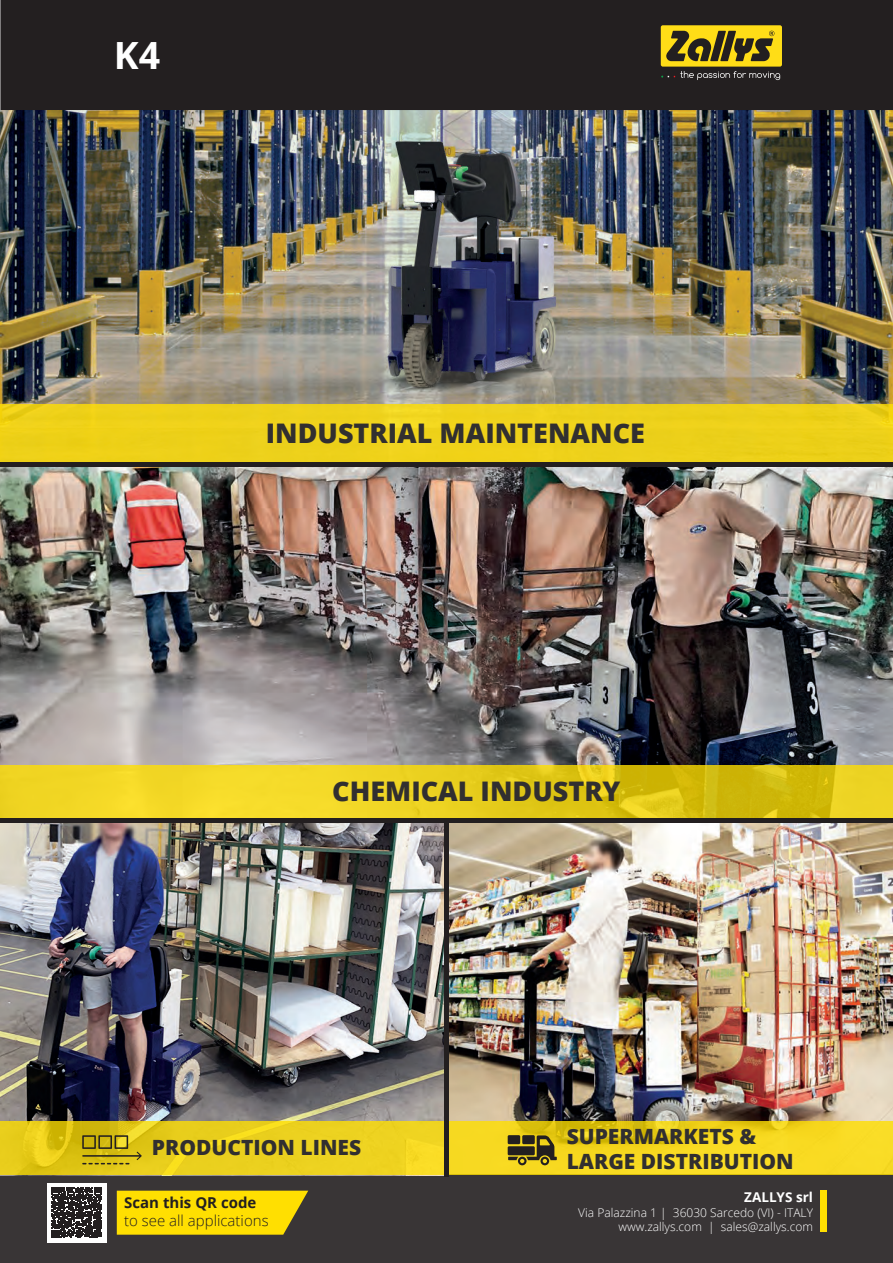
<style>
.page{position:relative;width:893px;height:1263px;background:#fff}
.page>*{position:absolute;margin:0;border:0;box-sizing:border-box;transform-origin:0 0}
.t1{font:700 37.5px "Open Sans";color:#fff}
.t2{font:800 27px "Open Sans";color:#312f30}
.t3{font:800 21px "Open Sans";color:#312f30}
.t4{font:300 15px "Open Sans";color:#231f20}
.t5{font:700 15px "Open Sans";color:#231f20}
.t6{font:700 13.5px "Open Sans";color:#fff}
.t7{font:300 12px "Open Sans";color:#fff}
</style>
<div class="page">
<div style="left:0;top:1175px;width:893px;height:88px;background:#393536"></div>
<img style="left:449px;top:823px;width:444px;height:298px">
<img style="left:0;top:823px;width:444px;height:298px">
<svg style="left:0;top:1121px;width:893px;height:54px;fill:#efd320"></svg>
<img style="left:0;top:467px;width:893px;height:298px">
<svg style="left:0;top:765px;width:893px;height:53px;fill:#eed422"></svg>
<img style="left:0;top:110px;width:893px;height:294px">
<div style="left:0;top:404px;width:893px;height:60px;background:#eed11a"></div>
<div style="left:1px;top:1px;width:892px;height:108px;background:#231f20"></div>
<div style="left:0;top:0;width:893px;height:110px;border:2px solid #231f20"></div>
<div style="left:0;top:818px;width:893px;height:5px;background:#231f20"></div>
<svg style="left:661px;top:71px;width:119px;height:9px"></svg>
<div style="left:661px;top:25px;width:121px;height:42px;background:#ffdd17;border-radius:2px"></div>
<svg style="left:666px;top:31px;width:108px;height:30px"></svg>
<div style="left:820px;top:1189px;width:7px;height:42px;background:#ffdf01"></div>
<div style="left:0;top:462px;width:893px;height:5px;background:#231f20"></div>
<div style="left:444px;top:820px;width:5px;height:357px;background:#231f20"></div>
<div style="left:47px;top:1183px;width:59px;height:59px;background:#fff"></div>
<svg style="left:117px;top:1191px;width:191px;height:44px"></svg>
<svg style="left:51px;top:1187px;width:51px;height:51px"></svg>
<svg style="left:508px;top:1135px;width:49px;height:30px"></svg>
<svg style="left:82px;top:1135px;width:60px;height:29px"></svg>
<p class="t1" style="left:114px;top:29px;width:48px">K4</p>
<p class="t2" style="left:266px;top:413px;width:381px">INDUSTRIAL MAINTENANCE</p>
<p class="t2" style="left:332px;top:771px;width:290px">CHEMICAL INDUSTRY</p>
<p class="t3" style="left:152px;top:1131px;width:211px">PRODUCTION LINES</p>
<p class="t5" style="left:124px;top:1192px;width:134px">Scan this QR code</p>
<p class="t4" style="left:124px;top:1210px;width:146px">to see all applications</p>
<p class="t3" style="left:567px;top:1120px;width:191px">SUPERMARKETS &amp;</p>
<p class="t3" style="left:567px;top:1145px;width:229px">LARGE DISTRIBUTION</p>
<p class="t6" style="left:744px;top:1188px;width:70px">ZALLYS srl</p>
<p class="t7" style="left:578px;top:1204px;width:236px">Via Palazzina 1 | 36030 Sarcedo (VI) - ITALY</p>
<p class="t7" style="left:618px;top:1218px;width:196px">www.zallys.com | sales@zallys.com</p>
</div>
